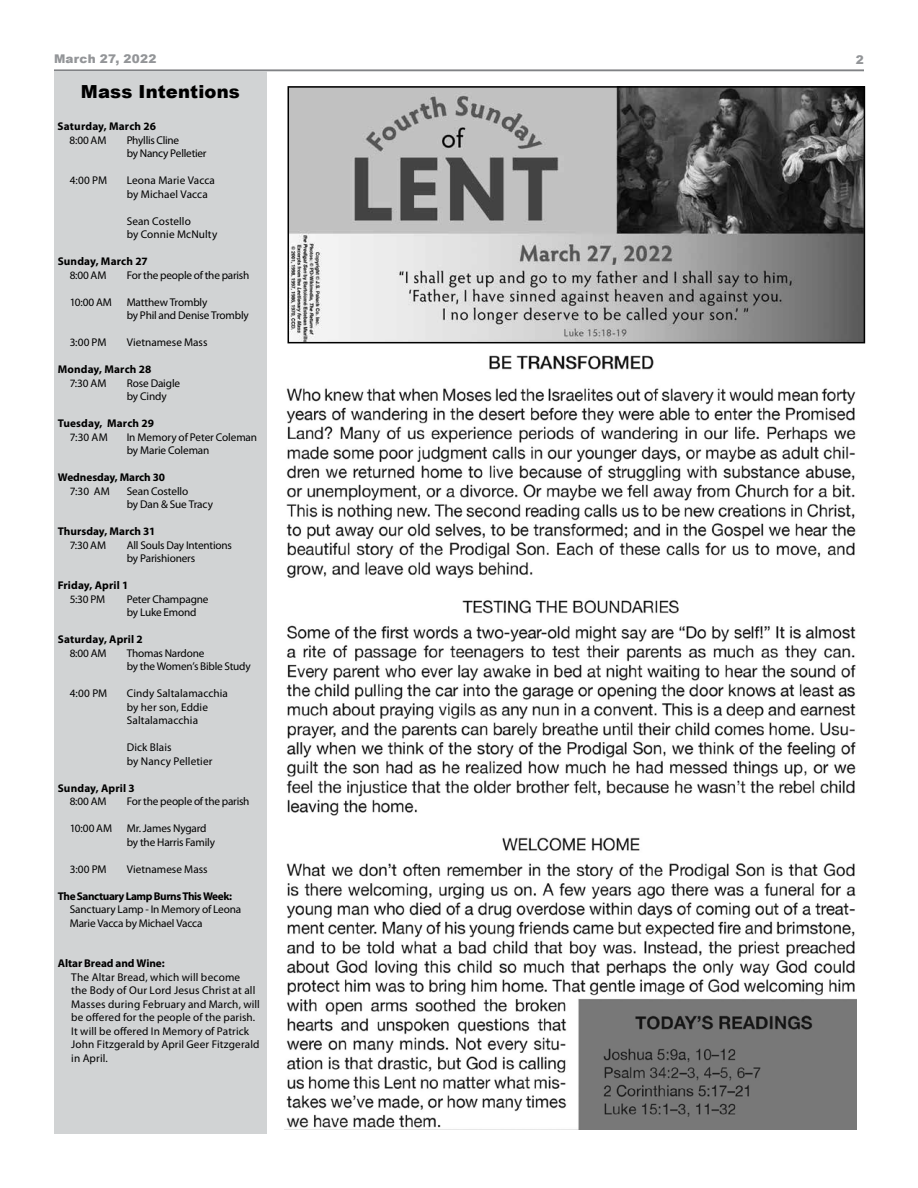
<style>
.page{position:relative;width:918px;height:1188px;background:#fff}
.page>*{position:absolute;margin:0;border:0;box-sizing:border-box;transform-origin:0 0}
.t1{font:900 18px "Arial";letter-spacing:.01em;color:#000}
.t2{font:900 12px "Arial";letter-spacing:.025em;color:#939598}
.t3{font:11.25px/13.5px "Myriad Pro";letter-spacing:-.005em;color:#000}
.t4{font:11.25px/13.6px "Myriad Pro";letter-spacing:.015em;color:#000}
.t5{font:700 11.25px "Myriad Pro";letter-spacing:.005em;color:#000}
.t6{font:700 11.25px "Myriad Pro";letter-spacing:-.035em;color:#000}
</style>
<div class="page">
<hr style="left:54px;top:70px;width:810px;height:1px;background:#808285">
<div style="left:54px;top:71px;width:213px;height:1063px;background:#d1d3d4"></div>
<img style="left:285px;top:355px;width:571px;height:775px">
<img style="left:291px;top:89px;width:571px;height:251px">
<div style="left:288px;top:86px;width:577px;height:257px;border:2px solid #000"></div>
<p class="t2" style="left:54px;top:50px;width:104px">March 27, 2022</p>
<h1 class="t1" style="left:81px;top:78px;width:160px">Mass Intentions</h1>
<p class="t5" style="left:58px;top:119px;width:100px">Saturday, March 26</p>
<p class="t3" style="left:70px;top:133px;width:38px">8:00 AM</p>
<p class="t3" style="left:127px;top:133px;width:82px">Phyllis Cline<br>by Nancy Pelletier</p>
<p class="t3" style="left:70px;top:173px;width:39px">4:00 PM</p>
<p class="t3" style="left:127px;top:173px;width:90px">Leona Marie Vacca by Michael Vacca</p>
<p class="t3" style="left:127px;top:214px;width:92px">Sean Costello<br>by Connie McNulty</p>
<p class="t5" style="left:58px;top:254px;width:92px">Sunday, March 27</p>
<p class="t3" style="left:70px;top:268px;width:38px">8:00 AM</p>
<p class="t3" style="left:127px;top:268px;width:124px">For the people of the parish</p>
<p class="t3" style="left:70px;top:295px;width:44px">10:00 AM</p>
<p class="t3" style="left:127px;top:295px;width:124px">Matthew Trombly<br>by Phil and Denise Trombly</p>
<p class="t3" style="left:70px;top:335px;width:38px">3:00 PM</p>
<p class="t3" style="left:127px;top:335px;width:82px">Vietnamese Mass</p>
<p class="t5" style="left:58px;top:362px;width:95px">Monday, March 28</p>
<p class="t3" style="left:70px;top:376px;width:38px">7:30 AM</p>
<p class="t3" style="left:127px;top:376px;width:55px">Rose Daigle by Cindy</p>
<p class="t5" style="left:58px;top:416px;width:98px">Tuesday, March 29</p>
<p class="t3" style="left:70px;top:430px;width:40px">7:30 AM</p>
<p class="t3" style="left:127px;top:430px;width:132px">In Memory of Peter Coleman by Marie Coleman</p>
<p class="t5" style="left:58px;top:470px;width:109px">Wednesday, March 30</p>
<p class="t3" style="left:70px;top:484px;width:42px">7:30 AM</p>
<p class="t3" style="left:127px;top:484px;width:88px">Sean Costello<br>by Dan &amp; Sue Tracy</p>
<p class="t5" style="left:58px;top:524px;width:99px">Thursday, March 31</p>
<p class="t3" style="left:70px;top:538px;width:38px">7:30 AM</p>
<p class="t3" style="left:127px;top:538px;width:107px">All Souls Day Intentions by Parishioners</p>
<p class="t5" style="left:58px;top:578px;width:72px">Friday, April 1</p>
<p class="t3" style="left:70px;top:592px;width:37px">5:30 PM</p>
<p class="t3" style="left:127px;top:592px;width:83px">Peter Champagne by Luke Emond</p>
<p class="t5" style="left:58px;top:632px;width:87px">Saturday, April 2</p>
<p class="t3" style="left:70px;top:646px;width:38px">8:00 AM</p>
<p class="t3" style="left:127px;top:646px;width:125px">Thomas Nardone<br>by the Women’s Bible Study</p>
<p class="t3" style="left:70px;top:686px;width:39px">4:00 PM</p>
<p class="t3" style="left:127px;top:686px;width:103px">Cindy Saltalamacchia by her son, Eddie<br>Saltalamacchia</p>
<p class="t3" style="left:127px;top:740px;width:87px">Dick Blais<br>by Nancy Pelletier</p>
<p class="t5" style="left:58px;top:780px;width:78px">Sunday, April 3</p>
<p class="t3" style="left:70px;top:794px;width:38px">8:00 AM</p>
<p class="t3" style="left:127px;top:794px;width:124px">For the people of the parish</p>
<p class="t3" style="left:70px;top:821px;width:44px">10:00 AM</p>
<p class="t3" style="left:127px;top:821px;width:90px">Mr. James Nygard by the Harris Family</p>
<p class="t3" style="left:70px;top:862px;width:38px">3:00 PM</p>
<p class="t3" style="left:127px;top:862px;width:82px">Vietnamese Mass</p>
<p class="t6" style="left:58px;top:888px;width:176px">The Sanctuary Lamp Burns This Week:</p>
<p class="t3" style="left:70px;top:902px;width:173px">Sanctuary Lamp - In Memory of Leona<br>Marie Vacca by Michael Vacca</p>
<p class="t5" style="left:58px;top:956px;width:108px">Altar Bread and Wine:</p>
<p class="t4" style="left:71px;top:970px;width:190px">The Altar Bread, which will become<br>the Body of Our Lord Jesus Christ at all Masses during February and March, will be offered for the people of the parish.<br>It will be offered In Memory of Patrick John Fitzgerald by April Geer Fitzgerald in April.</p>
<p class="t2" style="left:856px;top:51px;width:10px">2</p>
</div>
